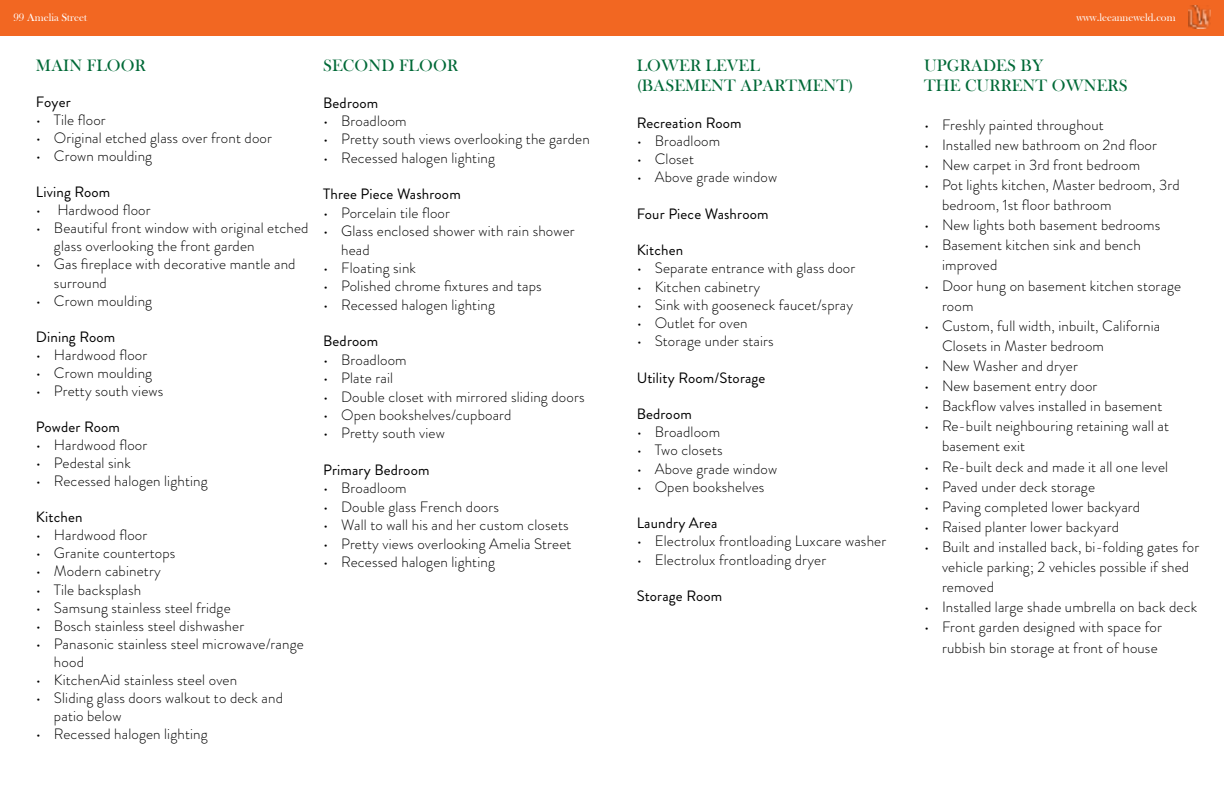
<style>
.page{position:relative;width:1224px;height:792px;background:#fff}
.page>*{position:absolute;margin:0;border:0;box-sizing:border-box;transform-origin:0 0}
.t1{font:17px/20.6px "Bask Old Face";letter-spacing:.01em;color:#006937}
.t2{font:300 15px/20.1px "Brandon Grotesque";letter-spacing:.01em;color:#000}
.t3{font:15px "Brandon Grotesque";letter-spacing:.01em;color:#000}
.t4{font:11.1px "Bask Old Face";color:#fff}
</style>
<div class="page">
<div style="left:0;top:0;width:1224px;height:35px;background:#f26722"></div>
<img style="left:1188px;top:6px;width:22px;height:23px">
<p class="t4" style="left:13px;top:13px;width:75px">99 Amelia Street</p>
<p class="t4" style="left:1076px;top:13px;width:101px">www.leeanneweld.com</p>
<p class="t1" style="left:36px;top:55px;width:111px">MAIN FLOOR</p>
<p class="t3" style="left:36px;top:96px;width:36px">Foyer</p>
<p class="t2" style="left:36px;top:112px;width:71px">• Tile floor</p>
<p class="t2" style="left:36px;top:130px;width:238px">• Original etched glass over front door</p>
<p class="t2" style="left:36px;top:148px;width:118px">• Crown moulding</p>
<p class="t3" style="left:36px;top:187px;width:76px">Living Room</p>
<p class="t2" style="left:36px;top:202px;width:116px">• Hardwood floor</p>
<p class="t2" style="left:54px;top:221px;width:256px;line-height:18.1px;text-indent:-18px">• Beautiful front window with original etched glass overlooking the front garden</p>
<p class="t2" style="left:54px;top:257px;width:243px;line-height:18.1px;text-indent:-18px">• Gas fireplace with decorative mantle and surround</p>
<p class="t2" style="left:36px;top:292px;width:118px">• Crown moulding</p>
<p class="t3" style="left:36px;top:331px;width:81px">Dining Room</p>
<p class="t2" style="left:36px;top:346px;width:113px">• Hardwood floor</p>
<p class="t2" style="left:36px;top:364px;width:118px">• Crown moulding</p>
<p class="t2" style="left:36px;top:382px;width:129px">• Pretty south views</p>
<p class="t3" style="left:36px;top:421px;width:85px">Powder Room</p>
<p class="t2" style="left:36px;top:437px;width:113px">• Hardwood floor</p>
<p class="t2" style="left:36px;top:455px;width:96px">• Pedestal sink</p>
<p class="t2" style="left:36px;top:473px;width:173px">• Recessed halogen lighting</p>
<p class="t3" style="left:36px;top:512px;width:48px">Kitchen</p>
<p class="t2" style="left:36px;top:527px;width:113px">• Hardwood floor</p>
<p class="t2" style="left:36px;top:545px;width:141px">• Granite countertops</p>
<p class="t2" style="left:36px;top:563px;width:126px">• Modern cabinetry</p>
<p class="t2" style="left:36px;top:581px;width:107px">• Tile backsplash</p>
<p class="t2" style="left:36px;top:599px;width:196px">• Samsung stainless steel fridge</p>
<p class="t2" style="left:36px;top:617px;width:210px">• Bosch stainless steel dishwasher</p>
<p class="t2" style="left:54px;top:636px;width:251px;line-height:18.1px;text-indent:-18px">• Panasonic stainless steel microwave/range hood</p>
<p class="t2" style="left:36px;top:671px;width:203px">• KitchenAid stainless steel oven</p>
<p class="t2" style="left:54px;top:690px;width:231px;line-height:18.1px;text-indent:-18px">• Sliding glass doors walkout to deck and patio below</p>
<p class="t2" style="left:36px;top:726px;width:173px">• Recessed halogen lighting</p>
<p class="t1" style="left:323px;top:55px;width:136px">SECOND FLOOR</p>
<p class="t3" style="left:323px;top:97px;width:57px">Bedroom</p>
<p class="t2" style="left:323px;top:113px;width:85px">• Broadloom</p>
<p class="t2" style="left:323px;top:131px;width:268px">• Pretty south views overlooking the garden</p>
<p class="t2" style="left:323px;top:149px;width:173px">• Recessed halogen lighting</p>
<p class="t3" style="left:323px;top:189px;width:139px">Three Piece Washroom</p>
<p class="t2" style="left:323px;top:204px;width:128px">• Porcelain tile floor</p>
<p class="t2" style="left:341px;top:224px;width:235px;line-height:18.4px;text-indent:-18px">• Glass enclosed shower with rain shower head</p>
<p class="t2" style="left:323px;top:260px;width:94px">• Floating sink</p>
<p class="t2" style="left:323px;top:278px;width:220px">• Polished chrome fixtures and taps</p>
<p class="t2" style="left:323px;top:296px;width:173px">• Recessed halogen lighting</p>
<p class="t3" style="left:323px;top:336px;width:57px">Bedroom</p>
<p class="t2" style="left:323px;top:351px;width:85px">• Broadloom</p>
<p class="t2" style="left:323px;top:370px;width:71px">• Plate rail</p>
<p class="t2" style="left:323px;top:388px;width:263px">• Double closet with mirrored sliding doors</p>
<p class="t2" style="left:323px;top:407px;width:190px">• Open bookshelves/cupboard</p>
<p class="t2" style="left:323px;top:425px;width:123px">• Pretty south view</p>
<p class="t3" style="left:323px;top:464px;width:108px">Primary Bedroom</p>
<p class="t2" style="left:323px;top:480px;width:85px">• Broadloom</p>
<p class="t2" style="left:323px;top:498px;width:177px">• Double glass French doors</p>
<p class="t2" style="left:323px;top:517px;width:247px">• Wall to wall his and her custom closets</p>
<p class="t2" style="left:323px;top:535px;width:250px">• Pretty views overlooking Amelia Street</p>
<p class="t2" style="left:323px;top:554px;width:173px">• Recessed halogen lighting</p>
<p class="t1" style="left:637px;top:55px;width:218px">LOWER LEVEL (BASEMENT APARTMENT)</p>
<p class="t3" style="left:637px;top:117px;width:106px">Recreation Room</p>
<p class="t2" style="left:637px;top:133px;width:85px">• Broadloom</p>
<p class="t2" style="left:637px;top:151px;width:59px">• Closet</p>
<p class="t2" style="left:637px;top:169px;width:142px">• Above grade window</p>
<p class="t3" style="left:637px;top:208px;width:133px">Four Piece Washroom</p>
<p class="t3" style="left:637px;top:245px;width:48px">Kitchen</p>
<p class="t2" style="left:637px;top:260px;width:220px">• Separate entrance with glass door</p>
<p class="t2" style="left:637px;top:278px;width:125px">• Kitchen cabinetry</p>
<p class="t2" style="left:637px;top:296px;width:218px">• Sink with gooseneck faucet/spray</p>
<p class="t2" style="left:637px;top:315px;width:112px">• Outlet for oven</p>
<p class="t2" style="left:637px;top:333px;width:138px">• Storage under stairs</p>
<p class="t3" style="left:637px;top:372px;width:130px">Utility Room/Storage</p>
<p class="t3" style="left:637px;top:408px;width:57px">Bedroom</p>
<p class="t2" style="left:637px;top:424px;width:85px">• Broadloom</p>
<p class="t2" style="left:637px;top:442px;width:87px">• Two closets</p>
<p class="t2" style="left:637px;top:460px;width:142px">• Above grade window</p>
<p class="t2" style="left:637px;top:478px;width:129px">• Open bookshelves</p>
<p class="t3" style="left:637px;top:518px;width:82px">Laundry Area</p>
<p class="t2" style="left:637px;top:533px;width:251px">• Electrolux frontloading Luxcare washer</p>
<p class="t2" style="left:637px;top:551px;width:191px">• Electrolux frontloading dryer</p>
<p class="t3" style="left:637px;top:590px;width:87px">Storage Room</p>
<p class="t1" style="left:924px;top:55px;width:205px">UPGRADES BY<br>THE CURRENT OWNERS</p>
<p class="t2" style="left:924px;top:116px;width:181px">• Freshly painted throughout</p>
<p class="t2" style="left:924px;top:136px;width:234px">• Installed new bathroom on 2nd floor</p>
<p class="t2" style="left:924px;top:156px;width:218px">• New carpet in 3rd front bedroom</p>
<p class="t2" style="left:942px;top:177px;width:239px;text-indent:-18px">• Pot lights kitchen, Master bedroom, 3rd bedroom, 1st floor bathroom</p>
<p class="t2" style="left:924px;top:217px;width:238px">• New lights both basement bedrooms</p>
<p class="t2" style="left:942px;top:237px;width:200px;text-indent:-18px">• Basement kitchen sink and bench improved</p>
<p class="t2" style="left:942px;top:277px;width:241px;text-indent:-18px">• Door hung on basement kitchen storage room</p>
<p class="t2" style="left:942px;top:317px;width:220px;text-indent:-18px">• Custom, full width, inbuilt, California<br>Closets in Master bedroom</p>
<p class="t2" style="left:924px;top:358px;width:155px">• New Washer and dryer</p>
<p class="t2" style="left:924px;top:378px;width:175px">• New basement entry door</p>
<p class="t2" style="left:924px;top:398px;width:240px">• Backflow valves installed in basement</p>
<p class="t2" style="left:942px;top:418px;width:229px;text-indent:-18px">• Re-built neighbouring retaining wall at basement exit</p>
<p class="t2" style="left:924px;top:458px;width:246px">• Re-built deck and made it all one level</p>
<p class="t2" style="left:924px;top:478px;width:173px">• Paved under deck storage</p>
<p class="t2" style="left:924px;top:498px;width:218px">• Paving completed lower backyard</p>
<p class="t2" style="left:924px;top:518px;width:196px">• Raised planter lower backyard</p>
<p class="t2" style="left:942px;top:539px;width:259px;text-indent:-18px">• Built and installed back, bi-folding gates for vehicle parking; 2 vehicles possible if shed removed</p>
<p class="t2" style="left:924px;top:599px;width:275px">• Installed large shade umbrella on back deck</p>
<p class="t2" style="left:924px;top:619px;width:240px;text-align:right">• Front garden designed with space for rubbish bin storage at front of house</p>
</div>
